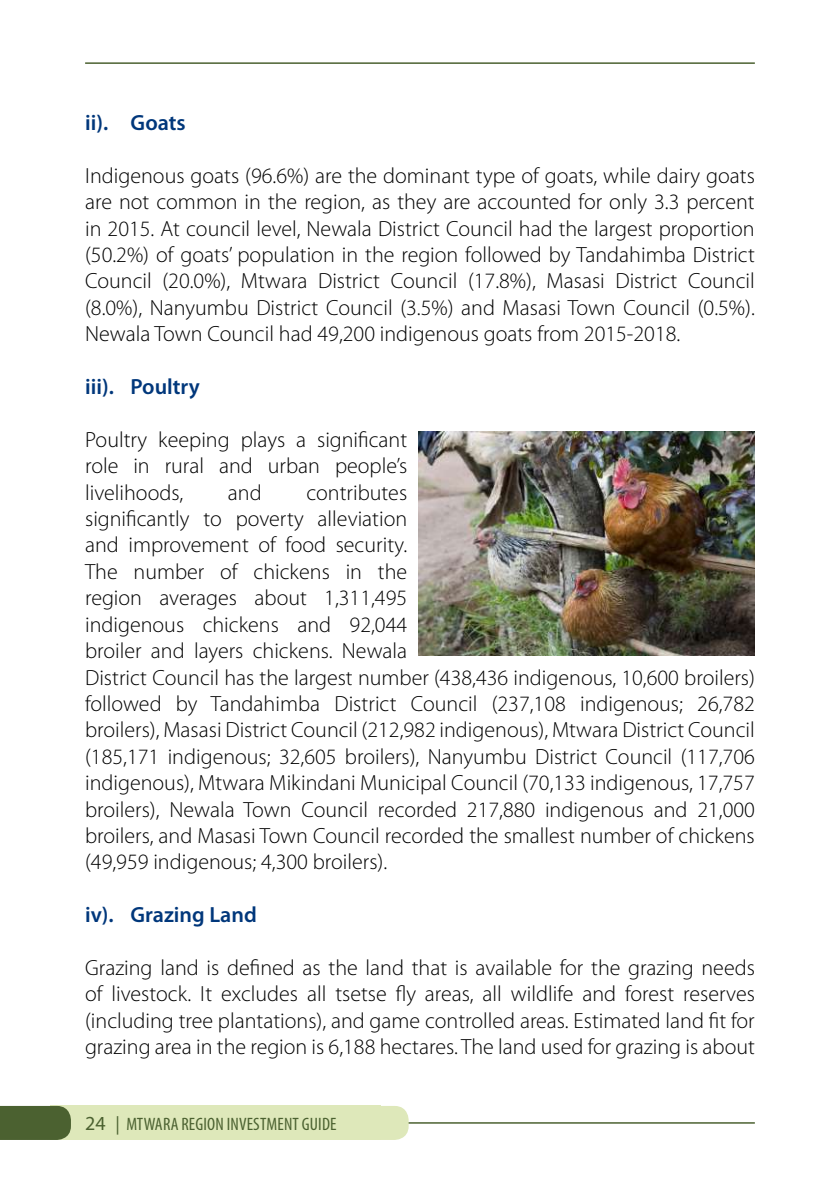
<style>
.page{position:relative;width:840px;height:1191px;background:#fff}
.page>*{position:absolute;margin:0;border:0;box-sizing:border-box;transform-origin:0 0}
.t1{font:300 22px/26.4px "Myriad Pro";color:#000;text-align:justify}
.t2{font:600 22px "Myriad Pro";color:#00377b}
.t3{font:condensed 18px "Myriad Pro";letter-spacing:.01em;color:#4b6130}
.s1{font-stretch:normal;font-size:20px}
.s2{font-stretch:normal;font-size:18.4px}
</style>
<div class="page">
<hr style="left:85px;top:1122px;width:669px;height:1px;background:#4b6130">
<div style="left:50px;top:1106px;width:330px;height:34px;background:#dee8ba"></div>
<div style="left:342px;top:1106px;width:66px;height:34px;background:#dee8ba;border-radius:14px"></div>
<hr style="left:85px;top:62px;width:669px;height:2px;background:#4b6130">
<div style="left:0;top:1106px;width:71px;height:34px;background:#4b6130"></div>
<img style="left:418px;top:431px;width:336px;height:224px">
<p class="t2" style="left:85px;top:110px;width:102px">ii). Goats</p>
<p class="t1" style="left:85px;top:163px;width:670px">Indigenous goats (96.6%) are the dominant type of goats, while dairy goats are not common in the region, as they are accounted for only 3.3 percent in 2015. At council level, Newala District Council had the largest proportion (50.2%) of goats’ population in the region followed by Tandahimba District Council (20.0%), Mtwara District Council (17.8%), Masasi District Council (8.0%), Nanyumbu District Council (3.5%) and Masasi Town Council (0.5%).<br>Newala Town Council had 49,200 indigenous goats from 2015-2018.</p>
<p class="t2" style="left:85px;top:374px;width:116px">iii). Poultry</p>
<p class="t1" style="left:85px;top:427px;width:323px">Poultry keeping plays a significant role in rural and urban people’s livelihoods,</p>
<p class="t1" style="left:85px;top:479px;width:671px;text-align:left;text-indent:221px">contributes<br>significantly to poverty alleviation<br>and improvement of food security.<br>The number of chickens in the<br>region averages about 1,311,495<br>indigenous chickens and 92,044<br>broiler and layers chickens. Newala<br>District Council has the largest number (438,436 indigenous, 10,600 broilers) followed by Tandahimba District Council (237,108 indigenous; 26,782 broilers), Masasi District Council (212,982 indigenous), Mtwara District Council (185,171 indigenous; 32,605 broilers), Nanyumbu District Council (117,706 indigenous), Mtwara Mikindani Municipal Council (70,133 indigenous, 17,757 broilers), Newala Town Council recorded 217,880 indigenous and 21,000 broilers, and Masasi Town Council recorded the smallest number of chickens (49,959 indigenous; 4,300 broilers).</p>
<p class="t2" style="left:85px;top:902px;width:173px">iv). Grazing Land</p>
<p class="t1" style="left:85px;top:955px;width:671px">Grazing land is defined as the land that is available for the grazing needs of livestock. It excludes all tsetse fly areas, all wildlife and forest reserves (including tree plantations), and game controlled areas. Estimated land fit for grazing area in the region is 6,188 hectares. The land used for grazing is about</p>
<p class="t1" style="left:228px;top:479px;width:35px">and</p>
<p class="t3" style="left:85px;top:1114px;width:253px"><span class="s1">24</span> <span class="s2">|</span> MTWARA REGION INVESTMENT GUIDE</p>
</div>
